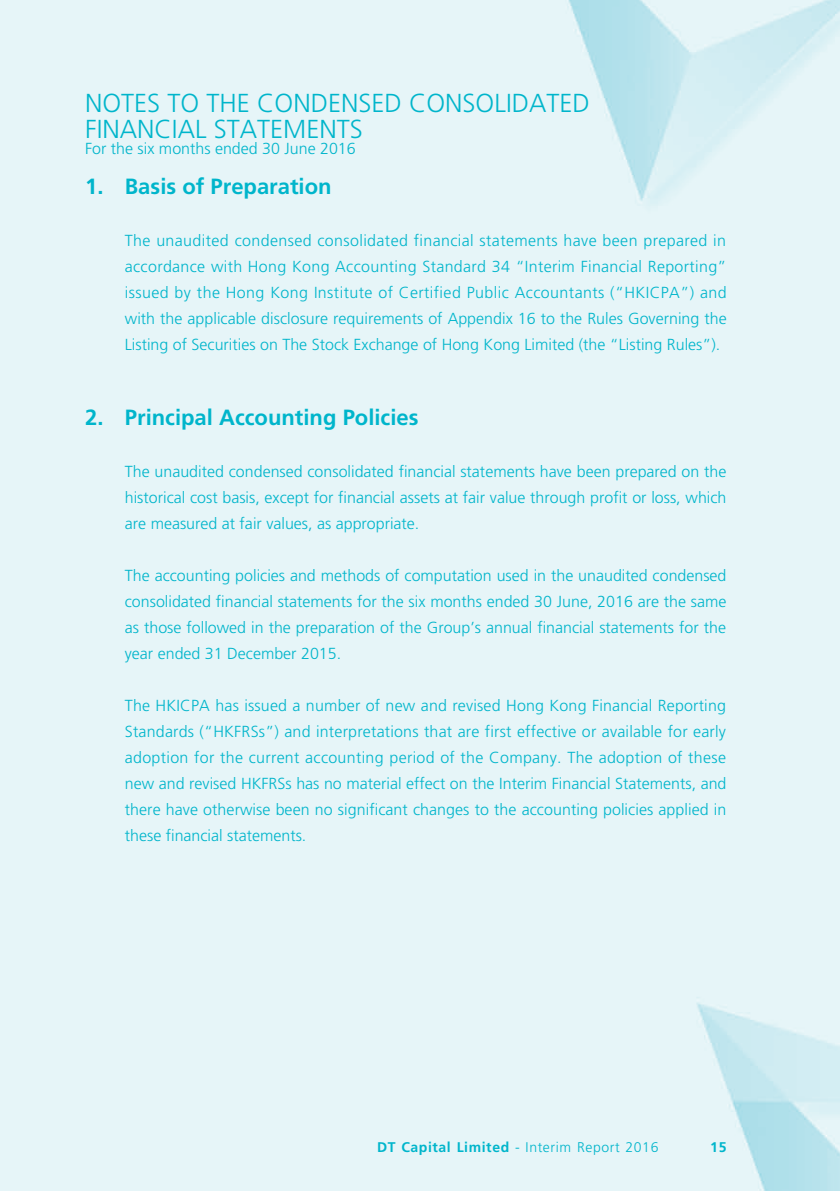
<style>
.page{position:relative;width:840px;height:1191px;background:#fff}
.page>*{position:absolute;margin:0;border:0;box-sizing:border-box;transform-origin:0 0}
.t1{font:300 26px/26px "Frutiger LT Std";color:#00b5cb}
.t2{font:700 22px "Frutiger LT Std";color:#00b5cb}
.t3{font:300 16px/26px "Frutiger LT Std";color:#00b5cb;text-align:justify}
.t4{font:300 14px "Frutiger";letter-spacing:.04em;color:#00b5cb}
.t5{font:700 14px "Frutiger LT Std";color:#00b5cb}
.s1{font-weight:700}
</style>
<div class="page">
<h1 class="t1" style="left:85px;top:91px;width:506px">NOTES TO THE CONDENSED CONSOLIDATED<br>FINANCIAL STATEMENTS</h1>
<p class="t3" style="left:85px;top:136px;width:272px">For the six months ended 30 June 2016</p>
<h2 class="t2" style="left:85px;top:173px;width:248px">1. Basis of Preparation</h2>
<p class="t3" style="left:125px;top:228px;width:603px">The unaudited condensed consolidated financial statements have been prepared in accordance with Hong Kong Accounting Standard 34 “Interim Financial Reporting” issued by the Hong Kong Institute of Certified Public Accountants (“HKICPA”) and with the applicable disclosure requirements of Appendix 16 to the Rules Governing the Listing of Securities on The Stock Exchange of Hong Kong Limited (the “Listing Rules”).</p>
<h2 class="t2" style="left:85px;top:404px;width:335px">2. Principal Accounting Policies</h2>
<p class="t3" style="left:125px;top:458px;width:602px">The unaudited condensed consolidated financial statements have been prepared on the historical cost basis, except for financial assets at fair value through profit or loss, which are measured at fair values, as appropriate.</p>
<p class="t3" style="left:125px;top:562px;width:603px">The accounting policies and methods of computation used in the unaudited condensed consolidated financial statements for the six months ended 30 June, 2016 are the same as those followed in the preparation of the Group’s annual financial statements for the year ended 31 December 2015.</p>
<p class="t3" style="left:125px;top:692px;width:603px">The HKICPA has issued a number of new and revised Hong Kong Financial Reporting Standards (“HKFRSs”) and interpretations that are first effective or available for early adoption for the current accounting period of the Company. The adoption of these new and revised HKFRSs has no material effect on the Interim Financial Statements, and there have otherwise been no significant changes to the accounting policies applied in these financial statements.</p>
<p class="t4" style="left:377px;top:1139px;width:283px"><span class="s1">DT Capital Limited</span> - Interim Report 2016</p>
<p class="t5" style="left:710px;top:1138px;width:18px">15</p>
</div>
